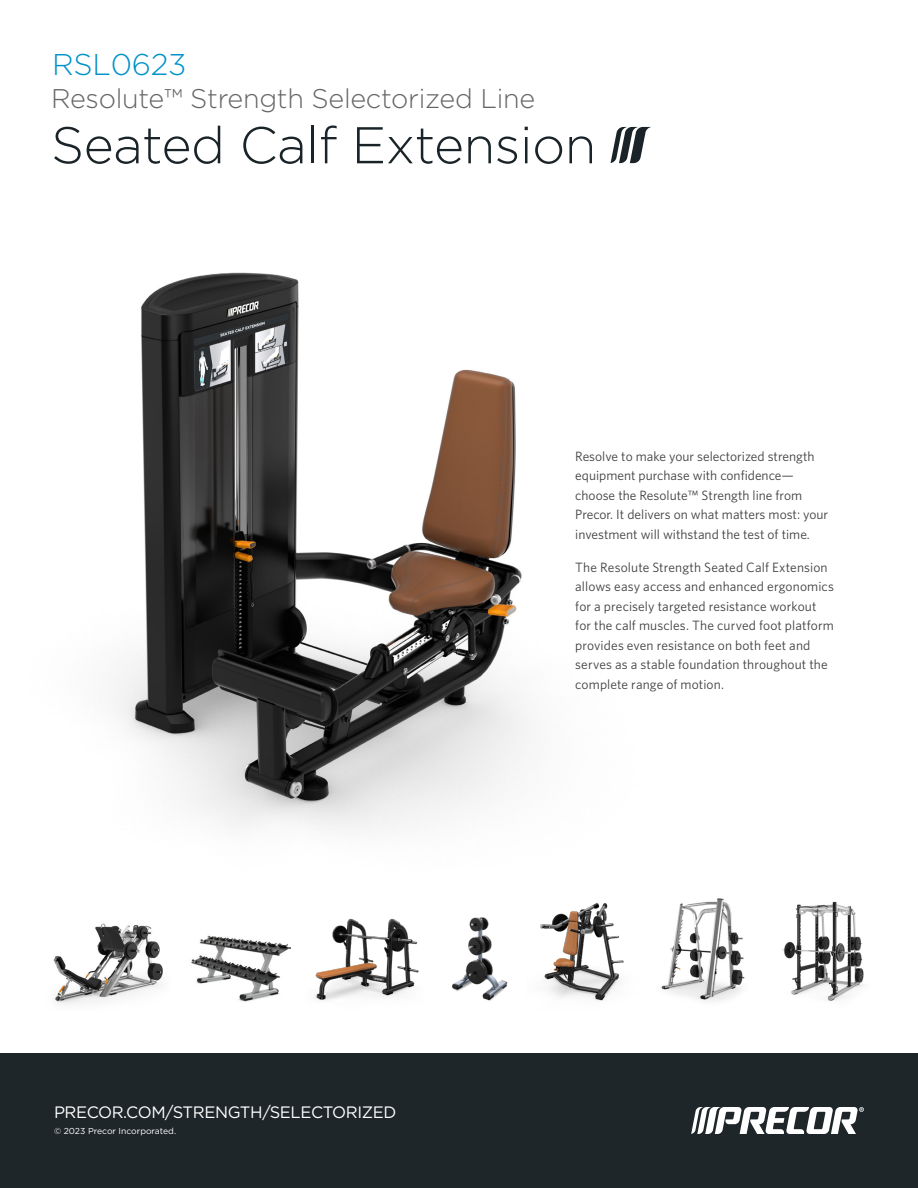
<style>
.page{position:relative;width:918px;height:1188px;background:#fff}
.page>*{position:absolute;margin:0;border:0;box-sizing:border-box;transform-origin:0 0}
.t1{font:300 51.6px "Gotham";letter-spacing:-.01em;color:#1a2428}
.t2{font:300 30px "Gotham";letter-spacing:-.01em;color:#0092c8}
.t3{font:300 27px "Gotham";letter-spacing:-.01em;color:#676464}
.t4{font:16.5px "Gotham";letter-spacing:-.025em;color:#fff}
.t5{font:13.5px/19.5px "Whitney";color:#413f41}
.t6{font:8.7px "Gotham";color:#fff}
</style>
<div class="page">
<img style="left:112px;top:272px;width:419px;height:562px">
<div style="left:0;top:1053px;width:918px;height:135px;background:#1e262a"></div>
<svg style="left:691px;top:1107px;width:173px;height:27px"></svg>
<img style="left:53px;top:923px;width:110px;height:81px">
<img style="left:782px;top:901px;width:82px;height:100px">
<img style="left:191px;top:935px;width:100px;height:67px">
<img style="left:315px;top:918px;width:104px;height:83px">
<img style="left:452px;top:917px;width:56px;height:84px">
<img style="left:540px;top:903px;width:84px;height:98px">
<img style="left:661px;top:898px;width:84px;height:103px">
<svg style="left:611px;top:127px;width:40px;height:36px"></svg>
<p class="t2" style="left:52px;top:45px;width:136px">RSL0623</p>
<p class="t3" style="left:51px;top:81px;width:486px">Resolute™ Strength Selectorized Line</p>
<p class="t1" style="left:51px;top:112px;width:547px">Seated Calf Extension</p>
<p class="t4" style="left:54px;top:1102px;width:344px">PRECOR.COM/STRENGTH/SELECTORIZED</p>
<p class="t6" style="left:54px;top:1125px;width:124px">© 2023 Precor Incorporated.</p>
<p class="t5" style="left:575px;top:446px;width:254px">Resolve to make your selectorized strength equipment purchase with confidence— choose the Resolute™ Strength line from Precor. It delivers on what matters most: your investment will withstand the test of time.</p>
<p class="t5" style="left:575px;top:557px;width:260px">The Resolute Strength Seated Calf Extension allows easy access and enhanced ergonomics for a precisely targeted resistance workout for the calf muscles. The curved foot platform provides even resistance on both feet and serves as a stable foundation throughout the complete range of motion.</p>
</div>
